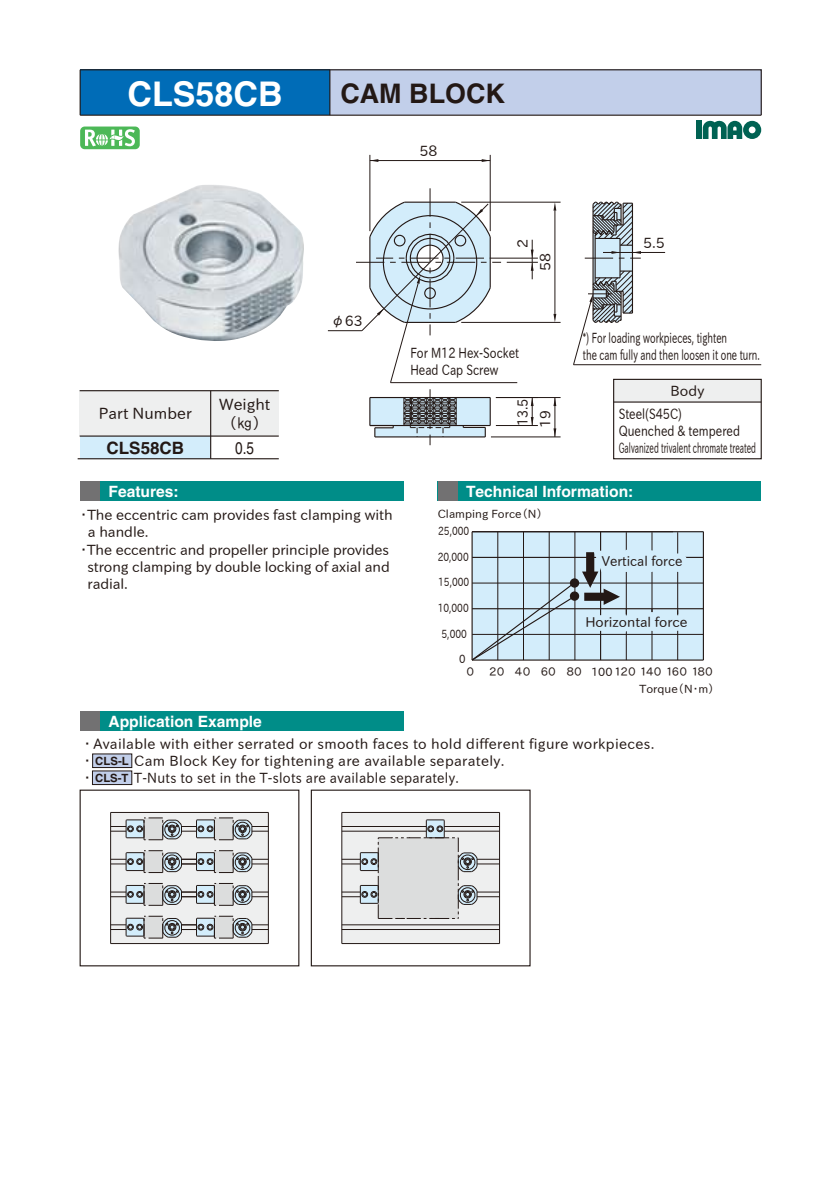
<style>
.page{position:relative;width:840px;height:1191px;background:#fff}
.page>*{position:absolute;margin:0;border:0;box-sizing:border-box;transform-origin:0 0}
.t1{font:700 34px "Helvetica";color:#fff}
.t2{font:700 27px "Helvetica";color:#231815}
.t3{font:700 17px "Helvetica";color:#231815}
.t4{font:17px "Helvetica";color:#231815;scale:.8 1}
.t5{font:700 15.6px "Helvetica";color:#fff}
.t6{font:15.6px "IPAP Gothic";color:#231815}
.t7{font:14.2px/17px "IPAP Gothic";color:#231815;text-align:justify}
.t8{font:14.2px "IPAP Gothic";letter-spacing:.02em;color:#231815}
.t9{font:14.2px/17px "IPAP Gothic";color:#231815;scale:.65 1}
.t10{font:14.2px/17px "IPAP Gothic";color:#231815;scale:.8 1}
.t11{font:14.2px "IPAP Gothic";letter-spacing:.02em;color:#231815;scale:.92 1}
.t12{font:14.2px "IPAP Gothic";color:#231815;scale:.55 1}
.t13{font:14.2px/22.6px "IPAP Gothic";color:#231815;scale:.9 1}
.t14{font:13.6px "IPAP Gothic";color:#231815}
.t15{font:13.6px "IPAP Gothic";color:#231815;scale:.95 1}
.t16{font:11.4px "IPAP Gothic";color:#231815}
.t17{font:11.4px "IPAP Gothic";color:#231815;scale:.8 1}
.t18{font:700 11.4px/17px "Helvetica";color:#231815}
.t19{font:11.4px "IPAP Gothic";color:#231815;scale:.9 1}
</style>
<div class="page">
<div style="left:93px;top:754px;width:39px;height:13px;background:#c2cfea"></div>
<div style="left:92px;top:771px;width:40px;height:13px;background:#c2cfea"></div>
<img style="left:118px;top:185px;width:186px;height:156px">
<svg style="left:370px;top:159px;width:8px;height:3px"></svg>
<svg style="left:481px;top:159px;width:8px;height:3px"></svg>
<svg style="left:553px;top:314px;width:3px;height:8px"></svg>
<svg style="left:553px;top:203px;width:3px;height:8px"></svg>
<svg style="left:530px;top:398px;width:3px;height:27px"></svg>
<hr style="left:554px;top:397px;width:1px;height:40px;background:#231815">
<hr style="left:490px;top:436px;width:70px;height:1px;background:#231815">
<hr style="left:495px;top:425px;width:42px;height:1px;background:#231815">
<hr style="left:328px;top:330px;width:34px;height:1px;background:#231815">
<hr style="left:489px;top:155px;width:1px;height:76px;background:#231815">
<hr style="left:369px;top:155px;width:1px;height:76px;background:#231815">
<hr style="left:461px;top:322px;width:99px;height:1px;background:#231815">
<hr style="left:461px;top:202px;width:99px;height:1px;background:#231815">
<hr style="left:495px;top:397px;width:65px;height:1px;background:#231815">
<hr style="left:390px;top:382px;width:127px;height:1px;background:#231815">
<svg style="left:369px;top:389px;width:121px;height:56px"></svg>
<hr style="left:369px;top:160px;width:121px;height:1px;background:#231815">
<hr style="left:489px;top:258px;width:48px;height:1px;background:#231815">
<hr style="left:506px;top:262px;width:31px;height:1px;background:#231815">
<svg style="left:530px;top:240px;width:3px;height:39px"></svg>
<svg style="left:356px;top:188px;width:145px;height:195px"></svg>
<hr style="left:554px;top:211px;width:1px;height:103px;background:#231815">
<hr style="left:573px;top:364px;width:187px;height:1px;background:#231815">
<hr style="left:602px;top:252px;width:62px;height:1px;background:#231815">
<svg style="left:573px;top:201px;width:67px;height:164px"></svg>
<div style="left:80px;top:391px;width:198px;height:45px;background:#eeefef"></div>
<div style="left:80px;top:436px;width:130px;height:23px;background:#d3edfb"></div>
<hr style="left:80px;top:435px;width:198px;height:1px;background:#231815">
<hr style="left:78px;top:458px;width:200px;height:1px;background:#231815">
<hr style="left:80px;top:390px;width:198px;height:1px;background:#231815">
<hr style="left:210px;top:391px;width:1px;height:68px;background:#231815">
<div style="left:613px;top:379px;width:147px;height:23px;background:#eeefef"></div>
<div style="left:612px;top:379px;width:149px;height:80px;border:1px solid #231815"></div>
<hr style="left:613px;top:401px;width:147px;height:1px;background:#231815">
<div style="left:80px;top:711px;width:323px;height:19px;background:#008d88"></div>
<div style="left:80px;top:711px;width:20px;height:19px;background:#727172"></div>
<div style="left:80px;top:481px;width:323px;height:20px;background:#008d88"></div>
<div style="left:80px;top:481px;width:20px;height:20px;background:#727172"></div>
<div style="left:92px;top:753px;width:40px;height:15px;border:1px solid #231815"></div>
<div style="left:92px;top:770px;width:40px;height:15px;border:1px solid #231815"></div>
<div style="left:341px;top:812px;width:158px;height:131px;background:#eeefef"></div>
<div style="left:111px;top:812px;width:157px;height:131px;background:#eeefef"></div>
<hr style="left:341px;top:812px;width:158px;height:1px;background:#231815">
<hr style="left:341px;top:943px;width:158px;height:1px;background:#231815">
<hr style="left:111px;top:812px;width:157px;height:1px;background:#231815">
<hr style="left:111px;top:943px;width:157px;height:1px;background:#231815">
<hr style="left:268px;top:812px;width:1px;height:131px;background:#231815">
<hr style="left:499px;top:812px;width:1px;height:131px;background:#231815">
<hr style="left:110px;top:812px;width:1px;height:131px;background:#231815">
<svg style="left:111px;top:916px;width:157px;height:22px"></svg>
<svg style="left:111px;top:883px;width:157px;height:23px"></svg>
<svg style="left:111px;top:850px;width:157px;height:23px"></svg>
<svg style="left:111px;top:817px;width:157px;height:23px"></svg>
<hr style="left:341px;top:812px;width:1px;height:131px;background:#231815">
<hr style="left:341px;top:929px;width:158px;height:1px;background:#231815">
<hr style="left:341px;top:924px;width:158px;height:1px;background:#231815">
<svg style="left:341px;top:819px;width:158px;height:100px"></svg>
<div style="left:437px;top:481px;width:323px;height:20px;background:#008d88"></div>
<div style="left:437px;top:481px;width:20px;height:20px;background:#727172"></div>
<hr style="left:702px;top:532px;width:1px;height:128px;background:#231815">
<hr style="left:472px;top:608px;width:231px;height:1px;background:#231815">
<hr style="left:472px;top:583px;width:231px;height:1px;background:#231815">
<hr style="left:472px;top:634px;width:231px;height:1px;background:#231815">
<hr style="left:472px;top:659px;width:231px;height:1px;background:#231815">
<hr style="left:472px;top:531px;width:231px;height:1px;background:#231815">
<hr style="left:659px;top:557px;width:44px;height:1px;background:#231815">
<div style="left:80px;top:126px;width:60px;height:23px;background:#4cb857;border-radius:5px"></div>
<svg style="left:79px;top:69px;width:683px;height:77px"></svg>
<svg style="left:471px;top:531px;width:227px;height:130px"></svg>
<h1 class="t1" style="left:127px;top:73px;width:156px">CLS58CB</h1>
<h2 class="t2" style="left:340px;top:77px;width:166px">CAM BLOCK</h2>
<p class="t7" style="left:419px;top:143px;width:19px">58</p>
<p class="t7" style="left:514px;top:248px;width:10px;rotate:-90deg">2</p>
<p class="t7" style="left:642px;top:235px;width:23px">5.5</p>
<p class="t7" style="left:537px;top:271px;width:19px;rotate:-90deg">58</p>
<p class="t7" style="left:330px;top:313px;width:34px">φ63</p>
<p class="t10" style="left:410px;top:344px;width:137px">For M12 Hex-Socket<br>Head Cap Screw</p>
<p class="t9" style="left:582px;top:330px;width:273px">*) For loading workpieces, tighten<br>the cam fully and then loosen it one turn.</p>
<p class="t6" style="left:99px;top:405px;width:94px">Part Number</p>
<p class="t6" style="left:219px;top:396px;width:53px">Weight</p>
<p class="t6" style="left:228px;top:414px;width:34px">（㎏）</p>
<p class="t13" style="left:511px;top:428px;width:34px;rotate:-90deg">13.5<br>19</p>
<p class="t7" style="left:670px;top:383px;width:35px">Body</p>
<p class="t10" style="left:618px;top:406px;width:153px">Steel(S45C)<br>Quenched &amp; tempered</p>
<p class="t3" style="left:107px;top:437px;width:79px">CLS58CB</p>
<p class="t4" style="left:235px;top:438px;width:25px">0.5</p>
<p class="t12" style="left:618px;top:440px;width:251px">Galvanized trivalent chromate treated</p>
<p class="t5" style="left:108px;top:482px;width:72px">Features:</p>
<p class="t7" style="left:88px;top:506px;width:306px;text-indent:-8px">・The eccentric cam provides fast clamping with a handle.</p>
<p class="t7" style="left:87px;top:542px;width:303px;text-indent:-7px">・The eccentric and propeller principle provides strong clamping by double locking of axial and radial.</p>
<p class="t5" style="left:108px;top:712px;width:155px">Application Example</p>
<p class="t5" style="left:466px;top:482px;width:169px">Technical Information:</p>
<p class="t16" style="left:437px;top:507px;width:106px">Clamping Force（N）</p>
<p class="t17" style="left:438px;top:524px;width:40px">25,000</p>
<p class="t17" style="left:437px;top:550px;width:40px">20,000</p>
<p class="t17" style="left:438px;top:576px;width:40px">15,000</p>
<p class="t17" style="left:437px;top:601px;width:40px">10,000</p>
<p class="t17" style="left:441px;top:627px;width:33px">5,000</p>
<p class="t19" style="left:459px;top:653px;width:9px">0</p>
<p class="t16" style="left:466px;top:665px;width:9px">０</p>
<p class="t16" style="left:489px;top:665px;width:17px">２０</p>
<p class="t15" style="left:601px;top:553px;width:86px">Vertical force</p>
<p class="t14" style="left:585px;top:614px;width:104px">Horizontal force</p>
<p class="t16" style="left:514px;top:665px;width:17px">４０</p>
<p class="t16" style="left:540px;top:665px;width:174px">６０ ８０ 100 １２０１４０１６０１８０</p>
<p class="t16" style="left:639px;top:682px;width:76px">Torque（N・m）</p>
<p class="t8" style="left:84px;top:735px;width:571px">・Available with either serrated or smooth faces to hold different figure workpieces.</p>
<p class="t8" style="left:134px;top:753px;width:371px">Cam Block Key for tightening are available separately.</p>
<p class="t7" style="left:84px;top:770px;width:9px">・</p>
<p class="t18" style="left:95px;top:752px;width:35px">CLS-L<br>CLS-T</p>
<p class="t7" style="left:84px;top:753px;width:9px">・</p>
<p class="t11" style="left:134px;top:770px;width:354px">T-Nuts to set in the T-slots are available separately.</p>
</div>
